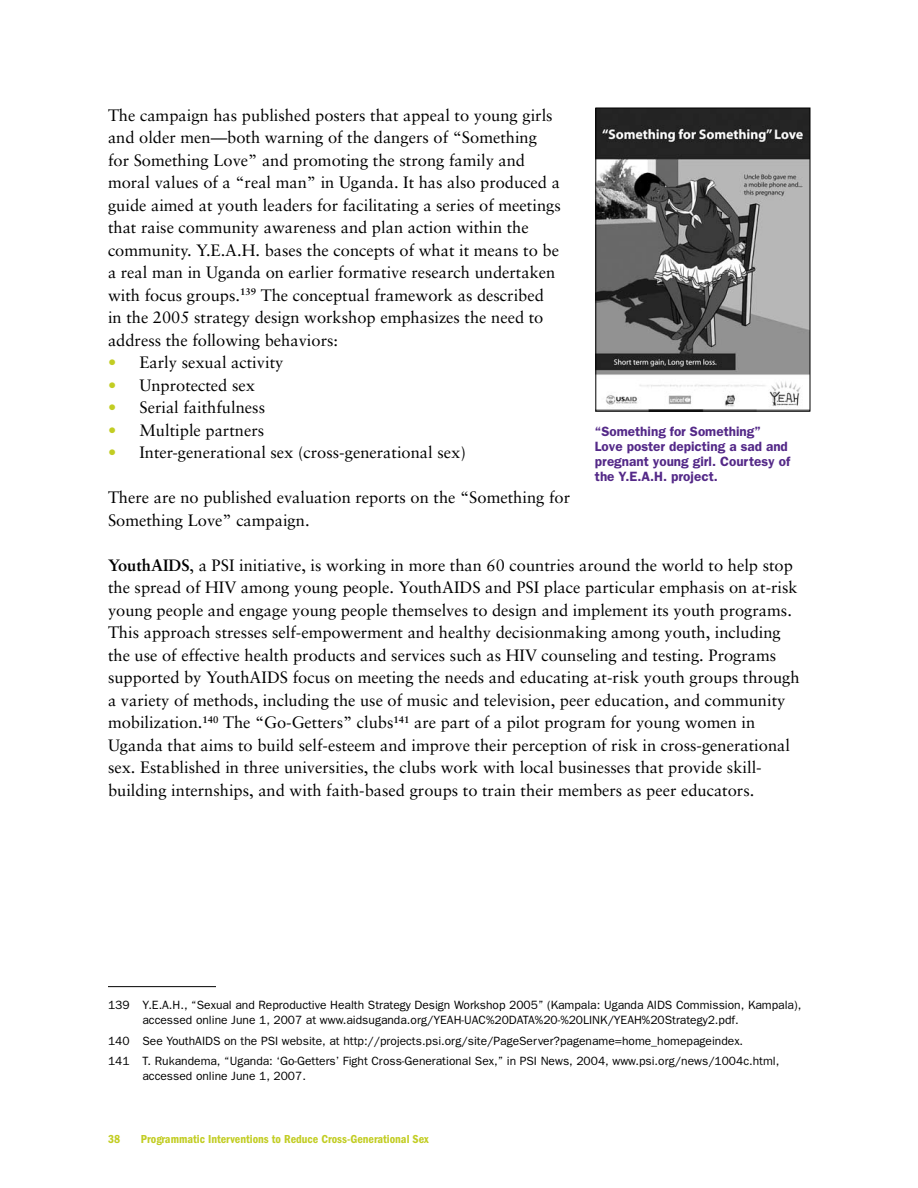
<style>
.page{position:relative;width:918px;height:1188px;background:#fff}
.page>*{position:absolute;margin:0;border:0;box-sizing:border-box;transform-origin:0 0}
.t1{font:16.5px/22.5px "Sabon";color:#000}
.t2{font:600 13.5px/15px "Franklin Gothic";color:#542988}
.t3{font:12px/15px "Franklin Gothic";color:#000}
.t4{font:600 condensed 12px "Franklin Gothic";color:#c2cd23}
.s1{color:#c2cd23}
.s2{font-weight:700}
</style>
<div class="page">
<hr style="left:108px;top:986px;width:108px;height:1px;background:#000">
<img style="left:597px;top:110px;width:211px;height:297px">
<div style="left:595px;top:108px;width:215px;height:303px;border:1px solid #000"></div>
<p class="t1" style="left:108px;top:104px;width:454px">The campaign has published posters that appeal to young girls and older men—both warning of the dangers of “Something for Something Love” and promoting the strong family and moral values of a “real man” in Uganda. It has also produced a guide aimed at youth leaders for facilitating a series of meetings that raise community awareness and plan action within the community. Y.E.A.H. bases the concepts of what it means to be a real man in Uganda on earlier formative research undertaken with focus groups.<sup>139</sup> The conceptual framework as described in the 2005 strategy design workshop emphasizes the need to address the following behaviors:</p>
<p class="t1" style="left:108px;top:351px;width:177px"><span class="s1">•</span> Early sexual activity</p>
<p class="t1" style="left:108px;top:374px;width:148px"><span class="s1">•</span> Unprotected sex</p>
<p class="t1" style="left:108px;top:396px;width:159px"><span class="s1">•</span> Serial faithfulness</p>
<p class="t1" style="left:108px;top:419px;width:158px"><span class="s1">•</span> Multiple partners</p>
<p class="t1" style="left:108px;top:441px;width:359px"><span class="s1">•</span> Inter-generational sex (cross-generational sex)</p>
<p class="t1" style="left:108px;top:486px;width:464px">There are no published evaluation reports on the “Something for<br>Something Love” campaign.</p>
<p class="t1" style="left:108px;top:554px;width:693px"><span class="s2">YouthAIDS</span> , a PSI initiative, is working in more than 60 countries around the world to help stop the spread of HIV among young people. YouthAIDS and PSI place particular emphasis on at-risk young people and engage young people themselves to design and implement its youth programs.<br>This approach stresses self-empowerment and healthy decisionmaking among youth, including the use of effective health products and services such as HIV counseling and testing. Programs supported by YouthAIDS focus on meeting the needs and educating at-risk youth groups through a variety of methods, including the use of music and television, peer education, and community mobilization.<sup>140</sup> The “Go-Getters” clubs<sup>141</sup> are part of a pilot program for young women in Uganda that aims to build self-esteem and improve their perception of risk in cross-generational sex. Established in three universities, the clubs work with local businesses that provide skill&shy;building internships, and with faith-based groups to train their members as peer educators.</p>
<p class="t2" style="left:595px;top:424px;width:197px">“Something for Something”<br>Love poster depicting a sad and pregnant young girl. Courtesy of the Y.E.A.H. project.</p>
<p class="t3" style="left:142px;top:998px;width:660px;text-indent:-34px">139 Y.E.A.H., “Sexual and Reproductive Health Strategy Design Workshop 2005” (Kampala: Uganda AIDS Commission, Kampala), accessed online June 1, 2007 at www.aidsuganda.org/YEAH-UAC%20DATA%20-%20LINK/YEAH%20Strategy2.pdf.</p>
<p class="t3" style="left:108px;top:1030px;width:673px;line-height:20.4px">140 See YouthAIDS on the PSI website, at http://projects.psi.org/site/PageServer?pagename=home_homepageindex.<br>141 T. Rukandema, “Uganda: ‘Go-Getters’ Fight Cross-Generational Sex,” in PSI News, 2004, www.psi.org/news/1004c.html,</p>
<p class="t3" style="left:143px;top:1069px;width:165px">accessed online June 1, 2007.</p>
<p class="t4" style="left:108px;top:1132px;width:7px">38</p>
<p class="t4" style="left:141px;top:1132px;width:290px">Programmatic I nterventions to Reduce Cross-Generational Sex</p>
</div>
